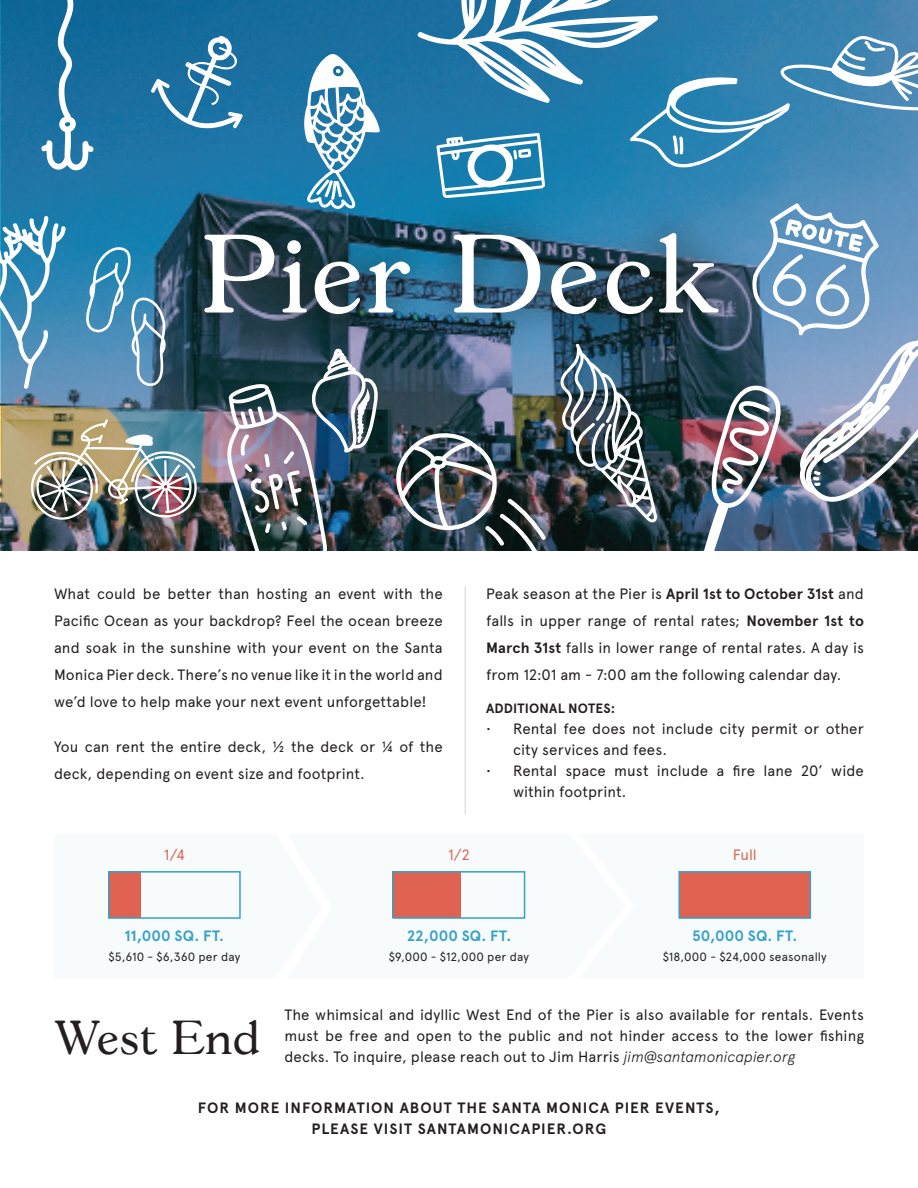
<style>
.page{position:relative;width:918px;height:1188px;background:#fff}
.page>*{position:absolute;margin:0;border:0;box-sizing:border-box;transform-origin:0 0}
.t1{font:108px "Gascogne";letter-spacing:.04em;color:#fff}
.t2{font:45.45px "Gascogne";letter-spacing:.025em;color:#231f20}
.t3{font:15px/27px "Apercu";letter-spacing:.005em;color:#231f20}
.t4{font:700 15px/21px "Apercu";letter-spacing:.065em;color:#231f20;text-align:center}
.t5{font:700 15px "Apercu";letter-spacing:.005em;color:#35a1c7}
.t6{font:15px "Apercu";color:#e06351}
.t7{font:700 13.5px "Apercu";letter-spacing:.01em;color:#231f20}
.t8{font:12px "Apercu";letter-spacing:.015em;color:#231f20}
.s1{font-weight:700}
.s2{font-weight:300;font-style:italic}
</style>
<div class="page">
<svg style="left:1px;top:0;width:394px;height:551px"></svg>
<div style="left:166px;top:195px;width:590px;height:158px;background:#231f20;opacity:.43"></div>
<div style="left:393px;top:872px;width:68px;height:46px;background:#e06351"></div>
<div style="left:393px;top:871px;width:132px;height:48px;border:2px solid #35a1c7"></div>
<div style="left:678px;top:871px;width:133px;height:48px;background:#e06351;border:2px solid #35a1c7"></div>
<div style="left:108px;top:872px;width:33px;height:46px;background:#e06351"></div>
<div style="left:108px;top:871px;width:133px;height:48px;border:2px solid #35a1c7"></div>
<hr style="left:465px;top:587px;width:1px;height:228px;background:#231f20">
<svg style="left:304px;top:53px;width:76px;height:157px"></svg>
<svg style="left:40px;top:0;width:54px;height:172px"></svg>
<svg style="left:150px;top:36px;width:93px;height:94px"></svg>
<svg style="left:84px;top:247px;width:83px;height:139px"></svg>
<img style="left:227px;top:347px;width:152px;height:204px">
<svg style="left:0;top:216px;width:66px;height:174px"></svg>
<img style="left:31px;top:419px;width:167px;height:101px">
<img style="left:395px;top:0;width:523px;height:551px">
<h1 class="t1" style="left:203px;top:204px;width:514px">Pier Deck</h1>
<p class="t3" style="left:54px;top:580px;width:390px;text-align:justify">What could be better than hosting an event with the Pacific Ocean as your backdrop? Feel the ocean breeze and soak in the sunshine with your event on the Santa Monica Pier deck. There’s no venue like it in the world and we’d love to help make your next event unforgettable!</p>
<p class="t3" style="left:54px;top:733px;width:390px">You can rent the entire deck, ½ the deck or ¼ of the deck, depending on event size and footprint.</p>
<p class="t3" style="left:486px;top:580px;width:380px;text-align:justify">Peak season at the Pier is <span class="s1">April 1st to October 31st</span> and falls in upper range of rental rates; <span class="s1">November 1st to March 31st</span> falls in lower range of rental rates. A day is from 12:01 am - 7:00 am the following calendar day.</p>
<p class="t7" style="left:486px;top:700px;width:131px">ADDITIONAL NOTES:</p>
<p class="t3" style="left:513px;top:718px;width:353px;line-height:21px;text-indent:-27px">• Rental fee does not include city permit or other city services and fees.</p>
<p class="t3" style="left:513px;top:760px;width:352px;line-height:21px;text-indent:-27px">• Rental space must include a fire lane 20’ wide within footprint.</p>
<p class="t6" style="left:164px;top:846px;width:23px">1/4</p>
<p class="t6" style="left:448px;top:846px;width:23px">1/2</p>
<p class="t6" style="left:733px;top:846px;width:26px">Full</p>
<p class="t5" style="left:125px;top:927px;width:101px">11,000 SQ. FT.</p>
<p class="t8" style="left:108px;top:950px;width:133px">$5,610 - $6,360 per day</p>
<h2 class="t2" style="left:56px;top:1008px;width:205px">West End</h2>
<p class="t5" style="left:407px;top:927px;width:106px">22,000 SQ. FT.</p>
<p class="t8" style="left:389px;top:950px;width:142px">$9,000 - $12,000 per day</p>
<p class="t5" style="left:692px;top:927px;width:107px">50,000 SQ. FT.</p>
<p class="t8" style="left:663px;top:950px;width:166px">$18,000 - $24,000 seasonally</p>
<p class="t3" style="left:284px;top:1004px;width:581px;line-height:21px">The whimsical and idyllic West End of the Pier is also available for rentals. Events must be free and open to the public and not hinder access to the lower fishing</p>
<p class="t3" style="left:284px;top:1043px;width:513px">decks. To inquire, please reach out to Jim Harris <span class="s2">jim@santamonicapier.org</span></p>
<p class="t4" style="left:198px;top:1097px;width:524px">FOR MORE INFORMATION ABOUT THE SANTA MONICA PIER EVENTS,<br>PLEASE VISIT SANTAMONICAPIER.ORG</p>
</div>
